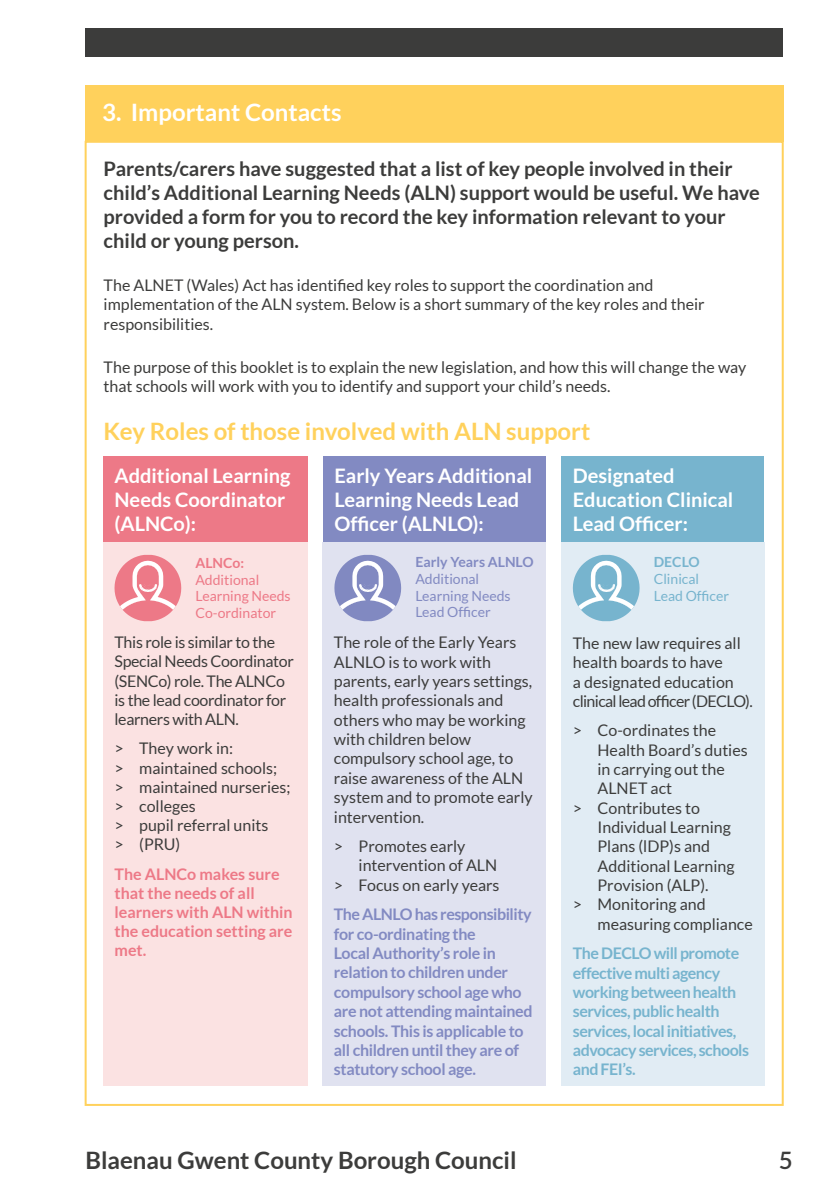
<style>
.page{position:relative;width:840px;height:1191px;background:#fff}
.page>*{position:absolute;margin:0;border:0;box-sizing:border-box;transform-origin:0 0}
.t1{font:700 24px "Lato";color:#ffd15c}
.t2{font:700 24px "Lato";color:#3c3c3b}
.t3{font:700 24px "Lato";color:#fff}
.t4{font:600 24px "Lato";color:#3c3c3b}
.t5{font:700 20px/24px "Lato";color:#3c3c3b}
.t6{font:700 20px/24px "Lato";color:#fff}
.t7{font:16px/19.4px "Lato";color:#3c3c3b}
.t8{font:700 16px/19.4px "Lato";letter-spacing:-.02em;color:#828ac2}
.t9{font:700 16px/19.4px "Lato";letter-spacing:-.03em;color:#77b4ce}
.t10{font:16px/19.2px "Lato";letter-spacing:-.02em;color:#3c3c3b}
.t11{font:700 16px/19.2px "Lato";color:#ed7987}
.t12{font:14px/16.8px "Lato";color:#ed7987}
.t13{font:14px/16.8px "Lato";color:#828ac2}
.t14{font:14px/16.8px "Lato";color:#77b4ce}
.t15{font:700 14px "Lato";color:#828ac2}
.t16{font:700 14px "Lato";color:#ed7987}
.t17{font:700 14px "Lato";color:#77b4ce}
</style>
<div class="page">
<div style="left:85px;top:28px;width:697px;height:29px;background:#3c3c3b"></div>
<div style="left:85px;top:85px;width:697px;height:57px;background:#ffd15c"></div>
<div style="left:103px;top:456px;width:205px;height:87px;background:#ed7987"></div>
<div style="left:323px;top:456px;width:222px;height:87px;background:#828ac2"></div>
<div style="left:561px;top:456px;width:202px;height:87px;background:#77b4ce"></div>
<div style="left:103px;top:543px;width:205px;height:543px;background:#fbe2e2"></div>
<div style="left:322px;top:543px;width:223px;height:543px;background:#e0e2f0"></div>
<div style="left:560px;top:543px;width:204px;height:543px;background:#e1ecf4"></div>
<svg style="left:114px;top:555px;width:67px;height:66px"></svg>
<img style="left:140px;top:584px;width:16px;height:7px">
<svg style="left:334px;top:555px;width:67px;height:66px"></svg>
<img style="left:359px;top:584px;width:17px;height:7px">
<svg style="left:572px;top:555px;width:67px;height:66px"></svg>
<img style="left:597px;top:584px;width:17px;height:7px">
<h1 class="t3" style="left:102px;top:99px;width:241px">3. Important Contacts</h1>
<p class="t5" style="left:104px;top:156px;width:657px">Parents/carers have suggested that a list of key people involved in their child’s Additional Learning Needs (ALN) support would be useful. We have provided a form for you to record the key information relevant to your child or young person.</p>
<p class="t7" style="left:104px;top:276px;width:602px">The ALNET (Wales) Act has identified key roles to support the coordination and implementation of the ALN system. Below is a short summary of the key roles and their responsibilities.</p>
<p class="t7" style="left:104px;top:357px;width:643px">The purpose of this booklet is to explain the new legislation, and how this will change the way that schools will work with you to identify and support your child’s needs.</p>
<h1 class="t1" style="left:104px;top:417px;width:488px">Key Roles of those involved with ALN support</h1>
<p class="t6" style="left:114px;top:464px;width:177px">Additional Learning<br>Needs Coordinator (ALNCo):</p>
<p class="t6" style="left:334px;top:464px;width:199px">Early Years Additional<br>Learning Needs Lead<br>Officer (ALNLO):</p>
<p class="t6" style="left:572px;top:464px;width:162px">Designated<br>Education Clinical<br>Lead Officer:</p>
<p class="t16" style="left:195px;top:554px;width:50px">ALNCo:</p>
<p class="t12" style="left:195px;top:571px;width:97px">Additional<br>Learning Needs<br>Co-ordinator</p>
<p class="t15" style="left:415px;top:554px;width:120px">Early Years ALNLO</p>
<p class="t13" style="left:415px;top:570px;width:97px">Additional<br>Learning Needs<br>Lead Officer</p>
<p class="t17" style="left:653px;top:554px;width:47px">DECLO</p>
<p class="t14" style="left:653px;top:570px;width:77px">Clinical<br>Lead Officer</p>
<p class="t10" style="left:114px;top:633px;width:181px">This role is similar to the<br>Special Needs Coordinator (SENCo) role. The ALNCo is the lead coordinator for learners with ALN.</p>
<p class="t7" style="left:114px;top:739px;width:177px">&gt; They work in:<br>&gt; maintained schools;<br>&gt; maintained nurseries; &gt; colleges<br>&gt; pupil referral units<br>&gt; (PRU)</p>
<p class="t11" style="left:114px;top:864px;width:179px">The ALNCo makes sure that the needs of all learners with ALN within the education setting are met.</p>
<p class="t7" style="left:334px;top:632px;width:200px">The role of the Early Years<br>ALNLO is to work with parents, early years settings, health professionals and others who may be working with children below compulsory school age, to raise awareness of the ALN system and to promote early intervention.</p>
<p class="t7" style="left:334px;top:836px;width:133px">&gt; Promotes early</p>
<p class="t7" style="left:358px;top:856px;width:140px">intervention of ALN</p>
<p class="t7" style="left:334px;top:875px;width:167px">&gt; Focus on early years</p>
<p class="t8" style="left:334px;top:904px;width:200px">The ALNLO has responsibility for co-ordinating the<br>Local Authority’s role in relation to children under compulsory school age who are not attending maintained schools. This is applicable to all children until they are of statutory school age.</p>
<p class="t7" style="left:572px;top:633px;width:181px">The new law requires all health boards to have<br>a designated education clinical lead officer (DECLO).</p>
<p class="t7" style="left:572px;top:721px;width:145px">&gt; Co-ordinates the</p>
<p class="t7" style="left:597px;top:740px;width:152px">Health Board’s duties</p>
<p class="t7" style="left:597px;top:759px;width:129px">in carrying out the</p>
<p class="t7" style="left:597px;top:779px;width:76px">ALNET act</p>
<p class="t7" style="left:572px;top:798px;width:129px">&gt; Contributes to</p>
<p class="t7" style="left:597px;top:817px;width:135px">Individual Learning</p>
<p class="t7" style="left:597px;top:837px;width:114px">Plans (lDP)s and</p>
<p class="t7" style="left:597px;top:856px;width:138px">Additional Learning</p>
<p class="t7" style="left:597px;top:875px;width:112px">Provision (ALP).</p>
<p class="t7" style="left:572px;top:895px;width:134px">&gt; Monitoring and</p>
<p class="t7" style="left:597px;top:914px;width:157px">measuring compliance</p>
<p class="t9" style="left:572px;top:943px;width:178px">The DECLO will promote effective multi agency working between health services, public health services, local initiatives, advocacy services, schools and FEI’s.</p>
<h1 class="t2" style="left:85px;top:1147px;width:432px">Blaenau Gwent County Borough Council</h1>
<h1 class="t4" style="left:778px;top:1143px;width:15px">5</h1>
</div>
